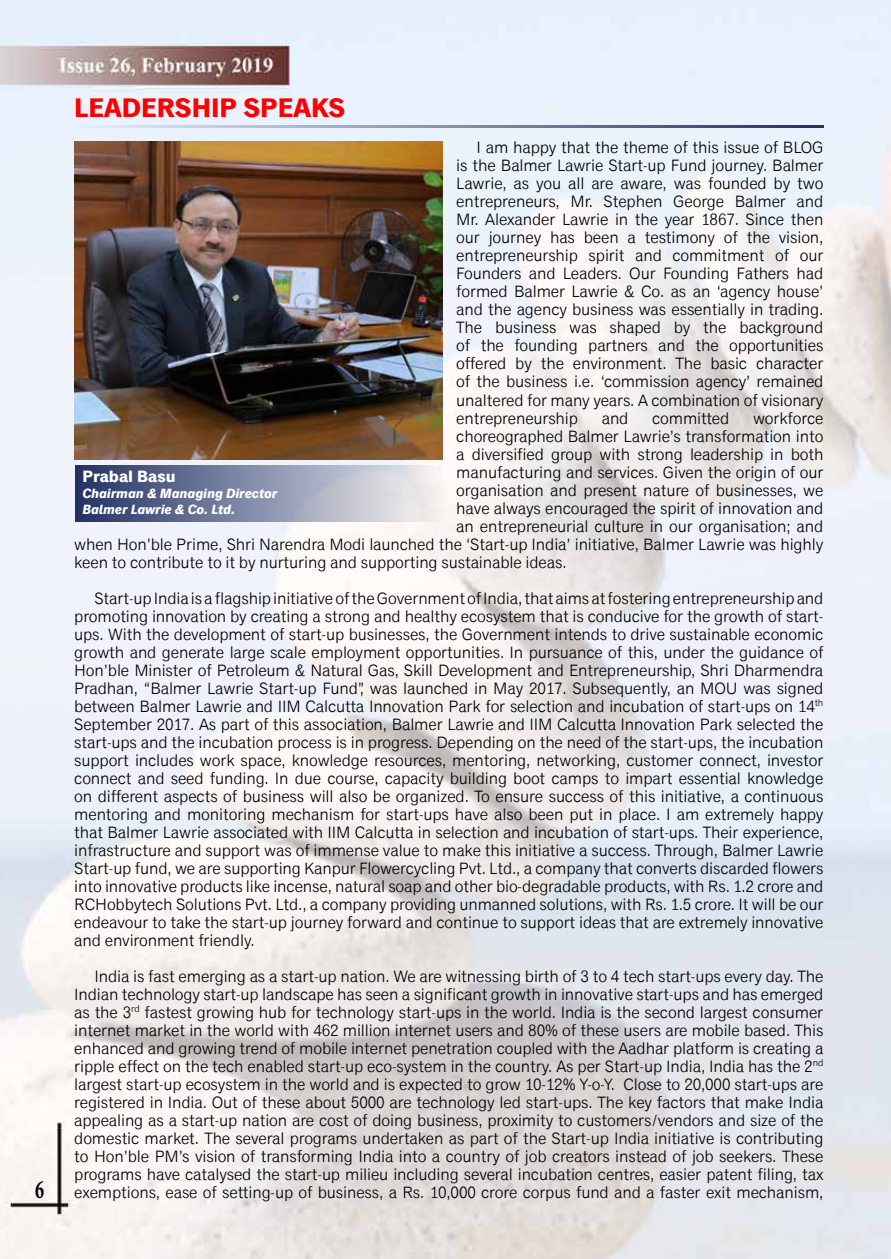
<style>
.page{position:relative;width:891px;height:1259px;background:#fff}
.page>*{position:absolute;margin:0;border:0;box-sizing:border-box;transform-origin:0 0}
.t1{font:700 27px "Classic Grotesque Pro";color:#f00}
.t2{font:700 26.25px "Minion Pro";color:#000;scale:.68 1}
.t3{font:16.5px/18px "Classic Grotesque Pro";letter-spacing:-.01em;color:#000;text-align:justify}
.t4{font:700 16.5px "Classic Grotesque Pro";color:#fff}
.t5{font:italic 700 13.5px/16.2px "Classic Grotesque Pro";color:#fff}
</style>
<div class="page">
<img style="left:0;top:0;width:891px;height:1258px">
<img style="left:75px;top:141px;width:368px;height:318px">
<hr style="left:74px;top:125px;width:750px;height:3px;background:#233162">
<div style="left:75px;top:465px;width:368px;height:56px;background:linear-gradient(to right,#203064,#f7f5f5)"></div>
<h2 class="t2" style="left:35px;top:1170px;width:15px">6</h2>
<h1 class="t1" style="left:74px;top:91px;width:273px">LEADERSHIP SPEAKS</h1>
<p class="t3" style="left:456px;top:139px;width:369px;text-indent:20px">I am happy that the theme of this issue of BLOG is the Balmer Lawrie Start-up Fund journey. Balmer Lawrie, as you all are aware, was founded by two entrepreneurs, Mr. Stephen George Balmer and Mr. Alexander Lawrie in the year 1867. Since then our journey has been a testimony of the vision, entrepreneurship spirit and commitment of our Founders and Leaders. Our Founding Fathers had formed Balmer Lawrie &amp; Co. as an ‘agency house’ and the agency business was essentially in trading.<br>The business was shaped by the background of the founding partners and the opportunities offered by the environment. The basic character of the business i.e. ‘commission agency’ remained unaltered for many years. A combination of visionary entrepreneurship</p>
<p class="t3" style="left:602px;top:409px;width:28px">and</p>
<p class="t3" style="left:652px;top:409px;width:79px">committed</p>
<p class="t3" style="left:753px;top:409px;width:72px">workforce</p>
<p class="t3" style="left:456px;top:427px;width:369px">choreographed Balmer Lawrie’s transformation into</p>
<p class="t3" style="left:456px;top:445px;width:369px">a diversified group with strong leadership in both</p>
<p class="t3" style="left:456px;top:463px;width:369px">manufacturing and services. Given the origin of our</p>
<p class="t3" style="left:456px;top:481px;width:369px">organisation and present nature of businesses, we</p>
<p class="t3" style="left:456px;top:499px;width:369px">have always encouraged the spirit of innovation and</p>
<p class="t3" style="left:456px;top:517px;width:369px">an entrepreneurial culture in our organisation; and</p>
<p class="t3" style="left:74px;top:535px;width:751px">when Hon’ble Prime, Shri Narendra Modi launched the ‘Start-up India’ initiative, Balmer Lawrie was highly</p>
<p class="t3" style="left:74px;top:553px;width:494px">keen to contribute to it by nurturing and supporting sustainable ideas.</p>
<p class="t3" style="left:74px;top:589px;width:751px;text-indent:20px">Start-up India is a flagship initiative of the Government of India, that aims at fostering entrepreneurship and promoting innovation by creating a strong and healthy ecosystem that is conducive for the growth of start&shy;ups. With the development of start-up businesses, the Government intends to drive sustainable economic growth and generate large scale employment opportunities. In pursuance of this, under the guidance of Hon’ble Minister of Petroleum &amp; Natural Gas, Skill Development and Entrepreneurship, Shri Dharmendra Pradhan, “Balmer Lawrie Start-up Fund”, was launched in May 2017. Subsequently, an MOU was signed between Balmer Lawrie and IIM Calcutta Innovation Park for selection and incubation of start-ups on 14<sup>th </sup>September 2017. As part of this association, Balmer Lawrie and IIM Calcutta Innovation Park selected the start-ups and the incubation process is in progress. Depending on the need of the start-ups, the incubation support includes work space, knowledge resources, mentoring, networking, customer connect, investor connect and seed funding. In due course, capacity building boot camps to impart essential knowledge on different aspects of business will also be organized. To ensure success of this initiative, a continuous mentoring and monitoring mechanism for start-ups have also been put in place. I am extremely happy that Balmer Lawrie associated with IIM Calcutta in selection and incubation of start-ups. Their experience, infrastructure and support was of immense value to make this initiative a success. Through, Balmer Lawrie Start-up fund, we are supporting Kanpur Flowercycling Pvt. Ltd., a company that converts discarded flowers into innovative products like incense, natural soap and other bio-degradable products, with Rs. 1.2 crore and RCHobbytech Solutions Pvt. Ltd., a company providing unmanned solutions, with Rs. 1.5 crore. It will be our endeavour to take the start-up journey forward and continue to support ideas that are extremely innovative and environment friendly.</p>
<p class="t3" style="left:74px;top:967px;width:751px;text-indent:20px">India is fast emerging as a start-up nation. We are witnessing birth of 3 to 4 tech start-ups every day. The Indian technology start-up landscape has seen a significant growth in innovative start-ups and has emerged as the 3<sup>rd</sup> fastest growing hub for technology start-ups in the world. India is the second largest consumer internet market in the world with 462 million internet users and 80% of these users are mobile based. This enhanced and growing trend of mobile internet penetration coupled with the Aadhar platform is creating a ripple effect on the tech enabled start-up eco-system in the country. As per Start-up India, India has the 2<sup>nd </sup>largest start-up ecosystem in the world and is expected to grow 10-12% Y-o-Y. Close to 20,000 start-ups are registered in India. Out of these about 5000 are technology led start-ups. The key factors that make India appealing as a start-up nation are cost of doing business, proximity to customers/vendors and size of the domestic market. The several programs undertaken as part of the Start-up India initiative is contributing to Hon’ble PM’s vision of transforming India into a country of job creators instead of job seekers. These programs have catalysed the start-up milieu including several incubation centres, easier patent filing, tax exemptions, ease of setting-up of business, a Rs. 10,000 crore corpus fund and a faster exit mechanism,</p>
<p class="t4" style="left:82px;top:465px;width:95px">Prabal Basu</p>
<p class="t5" style="left:82px;top:485px;width:196px">Chairman &amp; Managing Director<br>Balmer Lawrie &amp; Co. Ltd.</p>
</div>
